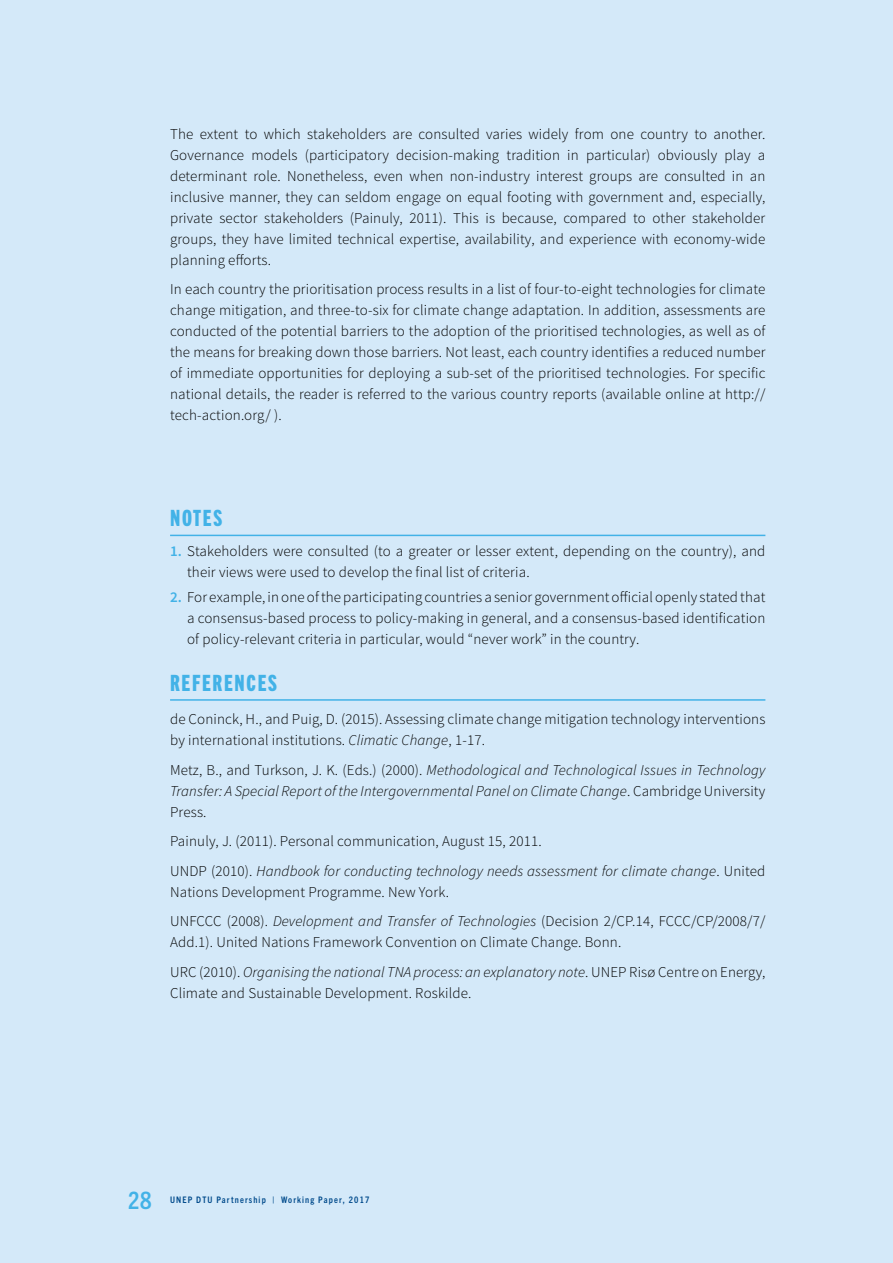
<style>
.page{position:relative;width:893px;height:1263px;background:#d4e9f9}
.page>*{position:absolute;margin:0;border:0;box-sizing:border-box;transform-origin:0 0}
.t1{font:700 condensed 24px "Trade Gothic Next LT Pro";color:#42b2e7}
.t2{font:22.5px "Trade Gothic Next LT Pro Hv Cm";letter-spacing:.075em;color:#42b2e7}
.t3{font:300 15px/21px "Source Sans Pro";letter-spacing:.01em;color:#000}
.t4{font:italic 300 15px/21px "Source Sans Pro";letter-spacing:.01em;color:#000;text-align:justify}
.t5{font:700 condensed 9px "Trade Gothic Next LT Pro";letter-spacing:.125em;color:#004a8b}
.s1{font-weight:600;color:#42b2e7}
.s2{font-style:italic}
.s3{font-style:normal}
</style>
<div class="page">
<hr style="left:170px;top:535px;width:595px;height:1px;background:#42b2e7">
<hr style="left:170px;top:699px;width:595px;height:2px;background:#42b2e7">
<p class="t3" style="left:170px;top:123px;width:597px;text-align:justify">The extent to which stakeholders are consulted varies widely from one country to another.<br>Governance models (participatory decision-making tradition in particular) obviously play a determinant role. Nonetheless, even when non-industry interest groups are consulted in an inclusive manner, they can seldom engage on equal footing with government and, especially, private sector stakeholders (Painuly, 2011). This is because, compared to other stakeholder groups, they have limited technical expertise, availability, and experience with economy-wide planning efforts.</p>
<p class="t3" style="left:170px;top:279px;width:597px;text-align:justify">In each country the prioritisation process results in a list of four-to-eight technologies for climate change mitigation, and three-to-six for climate change adaptation. In addition, assessments are conducted of the potential barriers to the adoption of the prioritised technologies, as well as of the means for breaking down those barriers. Not least, each country identifies a reduced number of immediate opportunities for deploying a sub-set of the prioritised technologies. For specific national details, the reader is referred to the various country reports (available online at http:// tech-action.org/ ).</p>
<h2 class="t2" style="left:170px;top:503px;width:54px">NOTES</h2>
<p class="t3" style="left:187px;top:540px;width:580px;text-indent:-17px"><span class="s1">1.</span> Stakeholders were consulted (to a greater or lesser extent, depending on the country), and their views were used to develop the final list of criteria.</p>
<p class="t3" style="left:187px;top:586px;width:580px;text-align:justify;text-indent:-17px"><span class="s1">2.</span> For example, in one of the participating countries a senior government official openly stated that a consensus-based process to policy-making in general, and a consensus-based identification of policy-relevant criteria in particular, would “never work” in the country.</p>
<h2 class="t2" style="left:170px;top:667px;width:109px">REFERENCES</h2>
<p class="t3" style="left:170px;top:709px;width:597px">de Coninck, H., and Puig, D. (2015). Assessing climate change mitigation technology interventions by international institutions. <span class="s2">Climatic Change</span>, 1-17.</p>
<p class="t4" style="left:170px;top:759px;width:597px"><span class="s3">Metz, B., and Turkson, J. K. (Eds.) (2000).</span> Methodological and Technological Issues in Technology Transfer: A Special Report of the Intergovernmental Panel on Climate Change<span class="s3">. Cambridge University Press.</span></p>
<p class="t3" style="left:170px;top:827px;width:597px;line-height:29.5px">Painuly, J. (2011). Personal communication, August 15, 2011.<br>UNDP (2010). <span class="s2">Handbook for conducting technology needs assessment for climate change</span>. United</p>
<p class="t3" style="left:170px;top:877px;width:597px;line-height:29.5px">Nations Development Programme. New York.<br>UNFCCC (2008). <span class="s2">Development and Transfer of Technologies</span> (Decision 2/CP.14, FCCC/CP/2008/7/</p>
<p class="t3" style="left:170px;top:928px;width:597px;line-height:29.5px">Add.1). United Nations Framework Convention on Climate Change. Bonn.<br>URC (2010). <span class="s2">Organising the national TNA process: an explanatory note</span>. UNEP Risø Centre on Energy,</p>
<p class="t3" style="left:170px;top:982px;width:303px">Climate and Sustainable Development. Roskilde.</p>
<h1 class="t1" style="left:128px;top:1184px;width:25px">28</h1>
<p class="t5" style="left:170px;top:1194px;width:201px">UNEP DTU Partnership | Working Paper, 2017</p>
</div>
